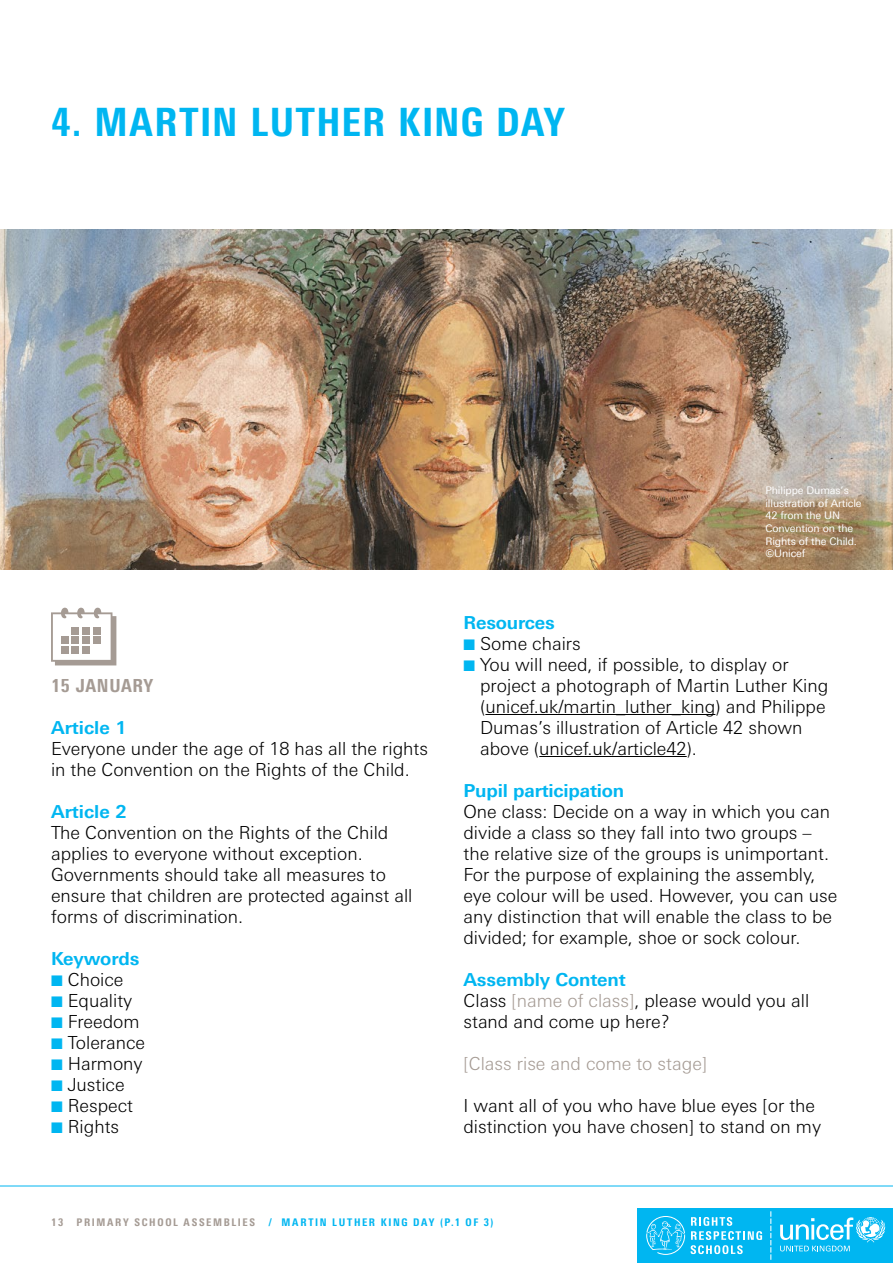
<style>
.page{position:relative;width:893px;height:1263px;background:#fff}
.page>*{position:absolute;margin:0;border:0;box-sizing:border-box;transform-origin:0 0}
.t1{font:800 condensed 39px "Univers Next Pro";letter-spacing:.03em;color:#00b6f1}
.t2{font:300 18px/21px "Univers Next Pro";color:#000}
.t3{font:700 18px "Univers Next Pro";letter-spacing:-.01em;color:#00b6f1}
.t4{font:300 18px "Univers Next Pro";color:#a59b94}
.t5{font:800 condensed 18px "Univers Next Pro";letter-spacing:.04em;color:#a59b94}
.t6{font:10.5px/12.6px "Univers Next Pro";letter-spacing:-.01em;color:#fff}
.t7{font:800 condensed 10.5px "Univers Next Pro";letter-spacing:.155em;color:#00b6f1}
.t8{font:800 condensed 10.5px "Univers Next Pro";letter-spacing:.16em;color:#a59b94}
.s1{color:#00b6f1}
.s2{font-weight:700;color:#00b6f1}
.s3{color:#a59b94}
</style>
<div class="page">
<hr style="left:0;top:1186px;width:893px;height:1px;background:#00b6f1">
<div style="left:638px;top:1208px;width:255px;height:55px;background:#00b6f1"></div>
<svg style="left:780px;top:1217px;width:105px;height:34px"></svg>
<svg style="left:770px;top:1211px;width:1px;height:49px"></svg>
<svg style="left:691px;top:1217px;width:71px;height:37px"></svg>
<svg style="left:646px;top:1216px;width:39px;height:39px"></svg>
<hr style="left:485px;top:714px;width:230px;height:1px;background:#000">
<hr style="left:539px;top:756px;width:148px;height:1px;background:#000">
<svg style="left:51px;top:608px;width:65px;height:57px"></svg>
<hr style="left:56px;top:661px;width:59px;height:4px;background:#a59b94">
<hr style="left:112px;top:617px;width:3px;height:45px;background:#a59b94">
<div style="left:61px;top:636px;width:8px;height:8px;background:#a59b94"></div>
<div style="left:61px;top:646px;width:8px;height:8px;background:#a59b94"></div>
<div style="left:72px;top:627px;width:7px;height:7px;background:#a59b94"></div>
<div style="left:72px;top:636px;width:7px;height:8px;background:#a59b94"></div>
<div style="left:72px;top:646px;width:7px;height:8px;background:#a59b94"></div>
<div style="left:82px;top:627px;width:8px;height:7px;background:#a59b94"></div>
<div style="left:82px;top:636px;width:8px;height:8px;background:#a59b94"></div>
<div style="left:82px;top:646px;width:8px;height:8px;background:#a59b94"></div>
<div style="left:93px;top:627px;width:7px;height:7px;background:#a59b94"></div>
<div style="left:93px;top:636px;width:7px;height:8px;background:#a59b94"></div>
<img style="left:0;top:230px;width:893px;height:340px">
<h1 class="t1" style="left:51px;top:98px;width:515px">4. MARTIN LUTHER KING DAY</h1>
<p class="t6" style="left:765px;top:484px;width:98px">Philippe Dumas’s illustration of Article<br>42 from the UN<br>Convention on the<br>Rights of the Child. ©Unicef</p>
<p class="t5" style="left:51px;top:674px;width:104px">15 JANUARY</p>
<p class="t3" style="left:51px;top:716px;width:77px">Article 1</p>
<p class="t2" style="left:51px;top:738px;width:379px">Everyone under the age of 18 has all the rights in the Convention on the Rights of the Child.</p>
<p class="t3" style="left:51px;top:800px;width:77px">Article 2</p>
<p class="t2" style="left:51px;top:822px;width:363px">The Convention on the Rights of the Child applies to everyone without exception.<br>Governments should take all measures to ensure that children are protected against all forms of discrimination.</p>
<p class="t3" style="left:51px;top:947px;width:90px">Keywords</p>
<p class="t2" style="left:51px;top:969px;width:74px"><span class="s1">■</span> Choice</p>
<p class="t2" style="left:51px;top:990px;width:83px"><span class="s1">■</span> Equality</p>
<p class="t2" style="left:51px;top:1011px;width:90px"><span class="s1">■</span> Freedom</p>
<p class="t2" style="left:51px;top:1032px;width:96px"><span class="s1">■</span> Tolerance</p>
<p class="t2" style="left:51px;top:1053px;width:93px"><span class="s1">■</span> Harmony</p>
<p class="t2" style="left:51px;top:1074px;width:75px"><span class="s1">■</span> Justice</p>
<p class="t2" style="left:51px;top:1095px;width:84px"><span class="s1">■</span> Respect</p>
<p class="t2" style="left:51px;top:1116px;width:70px"><span class="s1">■</span> Rights</p>
<p class="t3" style="left:463px;top:611px;width:93px">Resources</p>
<p class="t2" style="left:463px;top:633px;width:119px"><span class="s1">■</span> Some chairs</p>
<p class="t2" style="left:480px;top:654px;width:350px;text-indent:-17px"><span class="s1">■</span> You will need, if possible, to display or project a photograph of Martin Luther King (unicef.uk/martin_luther_king) and Philippe Dumas’s illustration of Article 42 shown above (unicef.uk/article42).</p>
<p class="t3" style="left:463px;top:779px;width:162px">Pupil participation</p>
<p class="t2" style="left:463px;top:801px;width:375px">One class: Decide on a way in which you can divide a class so they fall into two groups – the relative size of the groups is unimportant.<br>For the purpose of explaining the assembly, eye colour will be used. However, you can use any distinction that will enable the class to be divided; for example, shoe or sock colour.</p>
<p class="t2" style="left:463px;top:969px;width:347px"><span class="s2">Assembly Content<br></span>Class <span class="s3">[name of class]</span>, please would you all stand and come up here?</p>
<p class="t4" style="left:463px;top:1053px;width:245px">[Class rise and come to stage]</p>
<p class="t2" style="left:463px;top:1095px;width:359px">I want all of you who have blue eyes [or the distinction you have chosen] to stand on my</p>
<p class="t8" style="left:51px;top:1216px;width:206px">13 PRIMARY SCHOOL ASSEMBLIES</p>
<p class="t7" style="left:269px;top:1216px;width:226px">/ MARTIN LUTHER KING DAY (P.1 OF 3)</p>
</div>
